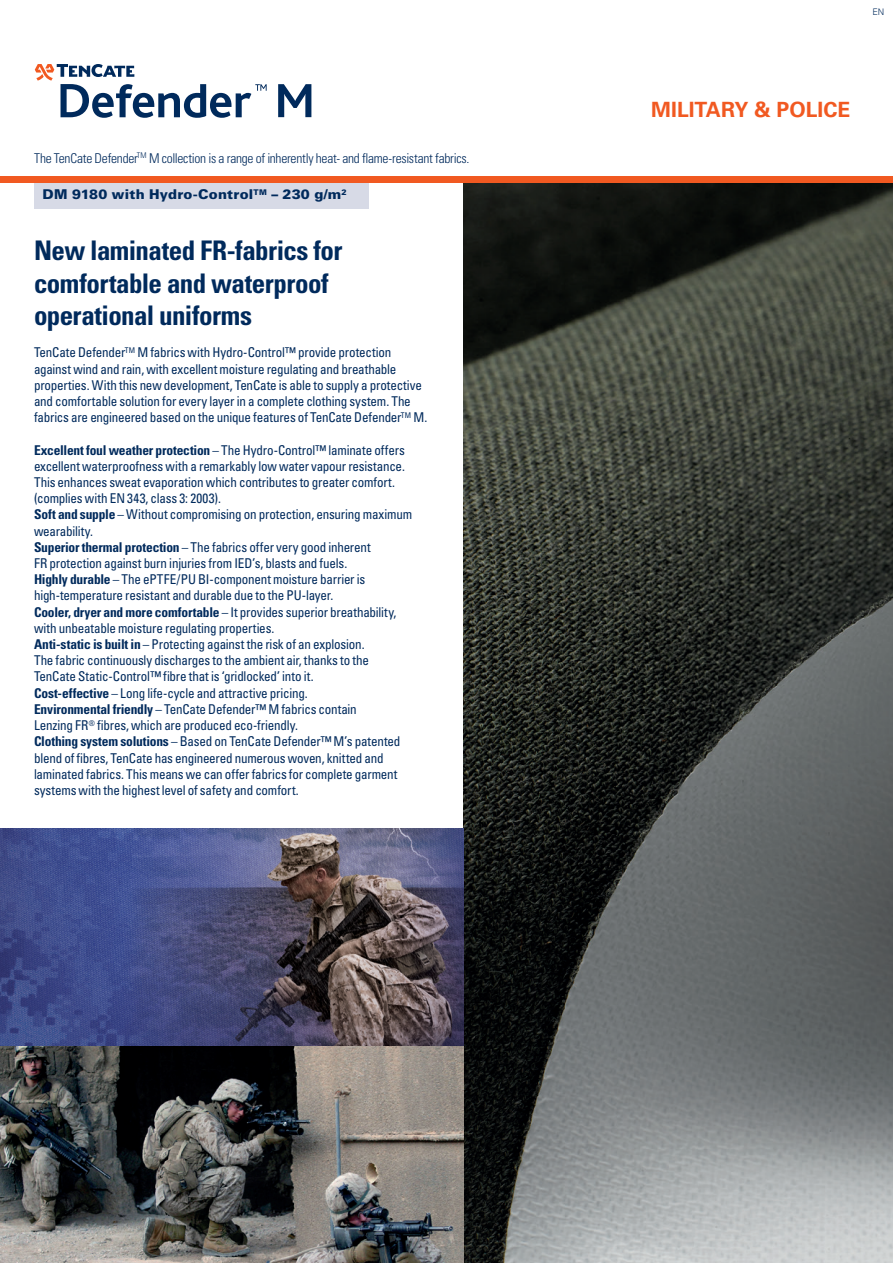
<style>
.page{position:relative;width:893px;height:1263px;background:#fff}
.page>*{position:absolute;margin:0;border:0;box-sizing:border-box;transform-origin:0 0}
.t1{font:700 condensed 27px/32.4px "Univers LT Std";letter-spacing:-.02em;color:#002a5c}
.t2{font:700 21px "Univers LT Std";color:#f15921}
.t3{font:condensed 13.5px/16.2px "Univers LT Std";letter-spacing:-.015em;color:#002a5c}
.t4{font:300 condensed 13.5px "Univers LT Std";letter-spacing:-.02em;color:#002a5c}
.t5{font:900 13.5px "Univers LT Std";letter-spacing:.015em;color:#002a5c}
.t6{font:300 9px "Univers LT Std";color:#002a5c}
.s1{font-weight:700}
</style>
<div class="page">
<img style="left:463px;top:183px;width:430px;height:1080px">
<div style="left:34px;top:183px;width:335px;height:26px;background:#d7dae6"></div>
<div style="left:0;top:176px;width:893px;height:7px;background:#f15921"></div>
<svg style="left:278px;top:84px;width:33px;height:33px"></svg>
<svg style="left:35px;top:64px;width:232px;height:54px"></svg>
<img style="left:0;top:829px;width:463px;height:434px">
<p class="t4" style="left:34px;top:150px;width:437px">The TenCate Defender<sup>TM</sup> M collection is a range of inherently heat- and flame-resistant fabrics.</p>
<p class="t5" style="left:43px;top:186px;width:306px">DM 9180 with Hydro-Control<sup>TM</sup> – 230 g/m<sup>2</sup></p>
<h1 class="t1" style="left:34px;top:234px;width:310px">New laminated FR-fabrics for comfortable and waterproof operational uniforms</h1>
<p class="t3" style="left:34px;top:344px;width:395px">TenCate Defender<sup>TM</sup> M fabrics with Hydro-Control™ provide protection against wind and rain, with excellent moisture regulating and breathable properties. With this new development, TenCate is able to supply a protective and comfortable solution for every layer in a complete clothing system. The fabrics are engineered based on the unique features of TenCate Defender<sup>TM</sup> M.</p>
<p class="t3" style="left:34px;top:442px;width:380px"><span class="s1">Excellent foul weather protection</span> – The Hydro-Control™ laminate offers excellent waterproofness with a remarkably low water vapour resistance.<br>This enhances sweat evaporation which contributes to greater comfort. (complies with EN 343, class 3: 2003).<br><span class="s1">Soft and supple</span> – Without compromising on protection, ensuring maximum wearability.<br><span class="s1">Superior thermal protection</span> – The fabrics offer very good inherent<br>FR protection against burn injuries from IED’s, blasts and fuels.<br><span class="s1">Highly durable</span> – The ePTFE/PU BI-component moisture barrier is high-temperature resistant and durable due to the PU-layer.<br><span class="s1">Cooler, dryer and more comfortable</span> – It provides superior breathability, with unbeatable moisture regulating properties.<br><span class="s1">Anti-static is built in</span> – Protecting against the risk of an explosion.<br>The fabric continuously discharges to the ambient air, thanks to the TenCate Static-Control™ fibre that is ‘gridlocked’ into it.<br><span class="s1">Cost-effective</span> – Long life-cycle and attractive pricing.<br><span class="s1">Environmental friendly</span> – TenCate Defender™ M fabrics contain<br>Lenzing FR<sup>®</sup> fibres, which are produced eco-friendly.<br><span class="s1">Clothing system solutions</span> – Based on TenCate Defender™ M’s patented blend of fibres, TenCate has engineered numerous woven, knitted and laminated fabrics. This means we can offer fabrics for complete garment systems with the highest level of safety and comfort.</p>
<p class="t6" style="left:873px;top:6px;width:13px">EN</p>
<h2 class="t2" style="left:651px;top:98px;width:201px">MILITARY &amp; POLICE</h2>
</div>
